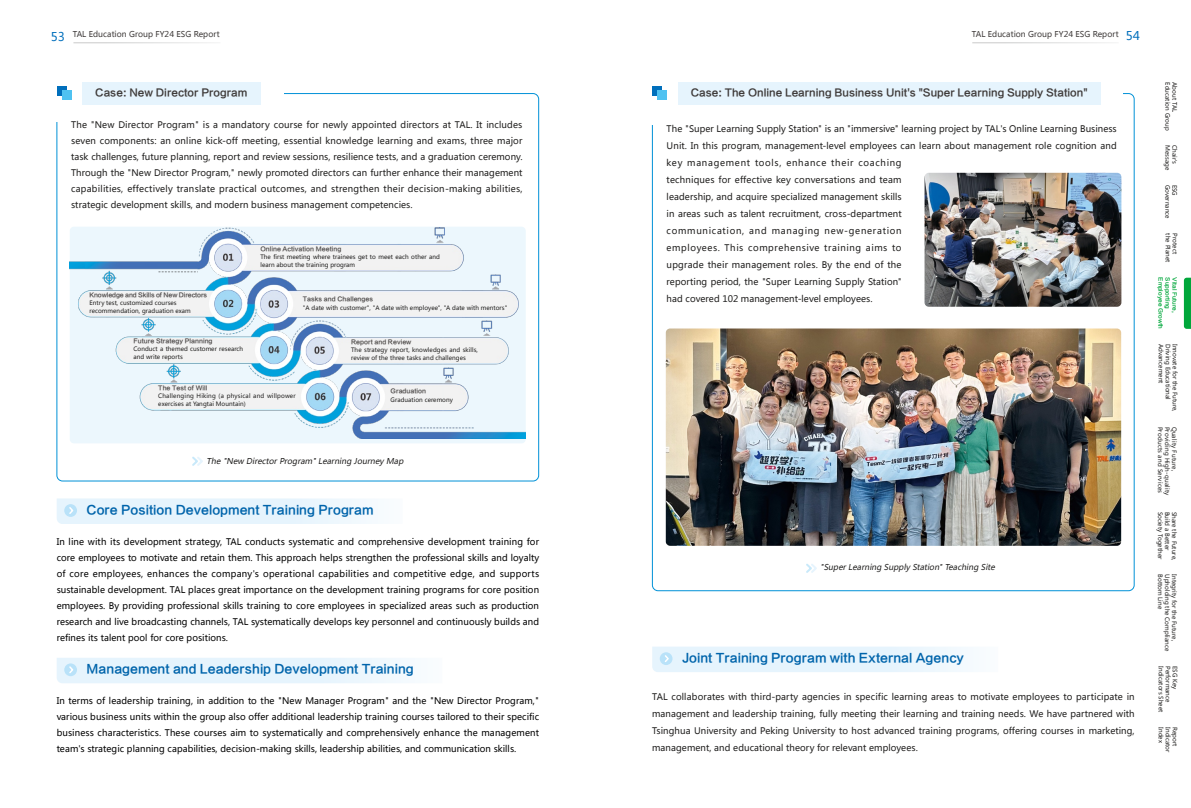
<style>
.page{position:relative;width:1191px;height:808px;background:#fff}
.page>*{position:absolute;margin:0;border:0;box-sizing:border-box;transform-origin:0 0}
.t1{font:12px "FZLTCHJW GB1 0";color:#0064ab}
.t2{font:10px "FZLTCHJW GB1 0";color:#3e3a39}
.t3{font:9px/17px "Microsoft Ya Hei";color:#1f1e1d;text-align:justify}
.t4{font:9px/16px "Microsoft Ya Hei";color:#000;text-align:justify}
.t5{font:italic 8px "Microsoft Ya Hei";color:#1f1e1d}
.t6{font:8px "Microsoft Ya Hei";color:#3e3a39}
.t7{font:6px/8px "Microsoft Ya Hei";color:#1f1e1d}
.t8{font:6px "FZLTCHJW GB1 0";color:#4c4948}
.t9{font:6px/8px "Microsoft Ya Hei";letter-spacing:.025em;color:#1f1e1d}
.t10{font:6px "Microsoft Ya Hei";letter-spacing:.03em;color:#1f1e1d}
.t11{font:6px "FZLTCHJW GB1 0";letter-spacing:-.02em;color:#4c4948}
.t12{font:5.5px "FZLTCHJW GB1 0";color:#00a73b}
.s1{font-size:12px;color:#006fbc}
</style>
<div class="page">
<hr style="left:73px;top:43px;width:147px;height:1px;background:#c9caca">
<hr style="left:972px;top:43px;width:146px;height:1px;background:#c9caca">
<div style="left:82px;top:82px;width:179px;height:23px;background:#e6f4fd"></div>
<div style="left:57px;top:86px;width:10px;height:9px;background:#006fbc"></div>
<div style="left:62px;top:90px;width:9px;height:10px;background:#4fc2f1"></div>
<svg style="left:192px;top:456px;width:11px;height:10px"></svg>
<svg style="left:57px;top:498px;width:315px;height:26px;background:#e7f4fc"></svg>
<svg style="left:57px;top:658px;width:352px;height:25px;background:#e7f4fc"></svg>
<div style="left:678px;top:82px;width:422px;height:23px;background:#e6f4fd"></div>
<div style="left:652px;top:86px;width:10px;height:9px;background:#006fbc"></div>
<div style="left:657px;top:90px;width:10px;height:10px;background:#4fc2f1"></div>
<svg style="left:806px;top:564px;width:11px;height:9px"></svg>
<img style="left:666px;top:328px;width:455px;height:218px">
<img style="left:924px;top:173px;width:197px;height:134px">
<svg style="left:652px;top:647px;width:316px;height:25px;background:#e7f4fc"></svg>
<div style="left:70px;top:227px;width:456px;height:216px;background:#ecf7fd;border-radius:4px"></div>
<img style="left:70px;top:228px;width:456px;height:210px">
<svg style="left:1183px;top:278px;width:8px;height:51px"></svg>
<p class="t6" style="left:51px;top:29px;width:170px"><span class="s1">53</span> TAL Education Group FY24 ESG Report</p>
<p class="t6" style="left:971px;top:29px;width:170px">TAL Education Group FY24 ESG Report <span class="s1">54</span></p>
<p class="t2" style="left:95px;top:87px;width:154px">Case: New Director Program</p>
<p class="t3" style="left:71px;top:117px;width:453px;line-height:16px">The "New Director Program" is a mandatory course for newly appointed directors at TAL. It includes seven components: an online kick-off meeting, essential knowledge learning and exams, three major task challenges, future planning, report and review sessions, resilience tests, and a graduation ceremony.<br>Through the "New Director Program," newly promoted directors can further enhance their management capabilities, effectively translate practical outcomes, and strengthen their decision-making abilities, strategic development skills, and modern business management competencies.</p>
<p class="t8" style="left:260px;top:246px;width:82px">Online Activation Meeting</p>
<p class="t7" style="left:260px;top:253px;width:181px">The first meeting where trainees get to meet each other and learn about the training program</p>
<p class="t8" style="left:303px;top:296px;width:72px">Tasks and Challenges</p>
<p class="t7" style="left:303px;top:304px;width:206px">"A date with customer", "A date with employee", "A date with mentors"</p>
<p class="t8" style="left:351px;top:339px;width:62px">Report and Review</p>
<p class="t7" style="left:351px;top:346px;width:128px">The strategy report, knowledges and skills, review of the three tasks and challenges</p>
<p class="t8" style="left:390px;top:388px;width:37px">Graduation</p>
<p class="t7" style="left:390px;top:396px;width:64px">Graduation ceremony</p>
<p class="t11" style="left:90px;top:292px;width:119px">Knowledge and Skills of New Directors</p>
<p class="t7" style="left:90px;top:299px;width:103px">Entry test, customized courses recommendation, graduation exam</p>
<p class="t8" style="left:133px;top:338px;width:81px">Future Strategy Planning</p>
<p class="t7" style="left:133px;top:345px;width:111px">Conduct a themed customer research and write reports</p>
<p class="t8" style="left:158px;top:385px;width:51px">The Test of Will</p>
<p class="t9" style="left:158px;top:392px;width:139px">Challenging Hiking (a physical and willpower exercises at Yangtai Mountain)</p>
<p class="t5" style="left:207px;top:455px;width:200px">The "New Director Program" Learning Journey Map</p>
<h1 class="t1" style="left:87px;top:503px;width:289px">Core Position Development Training Program</h1>
<p class="t4" style="left:57px;top:533px;width:484px">In line with its development strategy, TAL conducts systematic and comprehensive development training for core employees to motivate and retain them. This approach helps strengthen the professional skills and loyalty of core employees, enhances the company's operational capabilities and competitive edge, and supports sustainable development. TAL places great importance on the development training programs for core position employees. By providing professional skills training to core employees in specialized areas such as production research and live broadcasting channels, TAL systematically develops key personnel and continuously builds and refines its talent pool for core positions.</p>
<h1 class="t1" style="left:87px;top:663px;width:329px">Management and Leadership Development Training</h1>
<p class="t4" style="left:57px;top:692px;width:484px">In terms of leadership training, in addition to the "New Manager Program" and the "New Director Program," various business units within the group also offer additional leadership training courses tailored to their specific business characteristics. These courses aim to systematically and comprehensively enhance the management team's strategic planning capabilities, decision-making skills, leadership abilities, and communication skills.</p>
<p class="t2" style="left:691px;top:87px;width:398px">Case: The Online Learning Business Unit's "Super Learning Supply Station"</p>
<p class="t3" style="left:666px;top:120px;width:451px;text-align:left">The "Super Learning Supply Station" is an "immersive" learning project by TAL's Online Learning Business Unit. In this program, management-level employees can learn about management role cognition and key management tools, enhance their coaching<br>techniques for effective key conversations and team<br>leadership, and acquire specialized management skills<br>in areas such as talent recruitment, cross-department<br>communication, and managing new-generation<br>employees. This comprehensive training aims to<br>upgrade their management roles. By the end of the<br>reporting period, the "Super Learning Supply Station"<br>had covered 102 management-level employees.</p>
<p class="t5" style="left:820px;top:562px;width:178px">"Super Learning Supply Station" Teaching Site</p>
<h1 class="t1" style="left:682px;top:651px;width:283px">Joint Training Program with External Agency</h1>
<p class="t3" style="left:652px;top:688px;width:484px">TAL collaborates with third-party agencies in specific learning areas to motivate employees to participate in management and leadership training, fully meeting their learning and training needs. We have partnered with Tsinghua University and Peking University to host advanced training programs, offering courses in marketing, management, and educational theory for relevant employees.</p>
<p class="t7" style="left:1171px;top:82px;width:50px;rotate:90deg">Education Group</p>
<p class="t7" style="left:1178px;top:82px;width:31px;rotate:90deg">About TAL</p>
<p class="t7" style="left:1171px;top:145px;width:27px;rotate:90deg">Message</p>
<p class="t7" style="left:1178px;top:145px;width:21px;rotate:90deg">Chair's</p>
<p class="t7" style="left:1171px;top:185px;width:36px;rotate:90deg">Governance</p>
<p class="t7" style="left:1178px;top:185px;width:13px;rotate:90deg">ESG</p>
<p class="t7" style="left:1172px;top:233px;width:31px;rotate:90deg">the Planet</p>
<p class="t7" style="left:1179px;top:233px;width:22px;rotate:90deg">Protect</p>
<p class="t12" style="left:1163px;top:277px;width:53px;rotate:90deg">Employee Growth</p>
<p class="t12" style="left:1170px;top:277px;width:33px;rotate:90deg">Supporting</p>
<p class="t12" style="left:1177px;top:277px;width:37px;rotate:90deg">Vital Future,</p>
<p class="t7" style="left:1165px;top:344px;width:41px;rotate:90deg">Advancement</p>
<p class="t7" style="left:1172px;top:344px;width:57px;rotate:90deg">Driving Educational</p>
<p class="t7" style="left:1179px;top:344px;width:69px;rotate:90deg">Innovate for the Future,</p>
<p class="t10" style="left:1164px;top:426px;width:68px;rotate:90deg">Products and Services</p>
<p class="t10" style="left:1171px;top:426px;width:70px;rotate:90deg">Providing High-quality</p>
<p class="t10" style="left:1178px;top:426px;width:46px;rotate:90deg">Quality Future,</p>
<p class="t7" style="left:1164px;top:512px;width:49px;rotate:90deg">Society Together</p>
<p class="t7" style="left:1171px;top:512px;width:40px;rotate:90deg">Build a Better</p>
<p class="t7" style="left:1178px;top:512px;width:50px;rotate:90deg">Share the Future,</p>
<p class="t7" style="left:1164px;top:574px;width:36px;rotate:90deg">Bottom Line</p>
<p class="t7" style="left:1171px;top:574px;width:79px;rotate:90deg">Upholding the Compliance</p>
<p class="t7" style="left:1178px;top:574px;width:68px;rotate:90deg">Integrity for the Future,</p>
<p class="t7" style="left:1165px;top:666px;width:48px;rotate:90deg">Indicators Sheet</p>
<p class="t7" style="left:1172px;top:666px;width:38px;rotate:90deg">Performance</p>
<p class="t7" style="left:1179px;top:666px;width:25px;rotate:90deg">ESG Key</p>
<p class="t7" style="left:1165px;top:727px;width:17px;rotate:90deg">Index</p>
<p class="t7" style="left:1172px;top:727px;width:27px;rotate:90deg">Indicator</p>
<p class="t7" style="left:1179px;top:727px;width:21px;rotate:90deg">Report</p>
</div>
